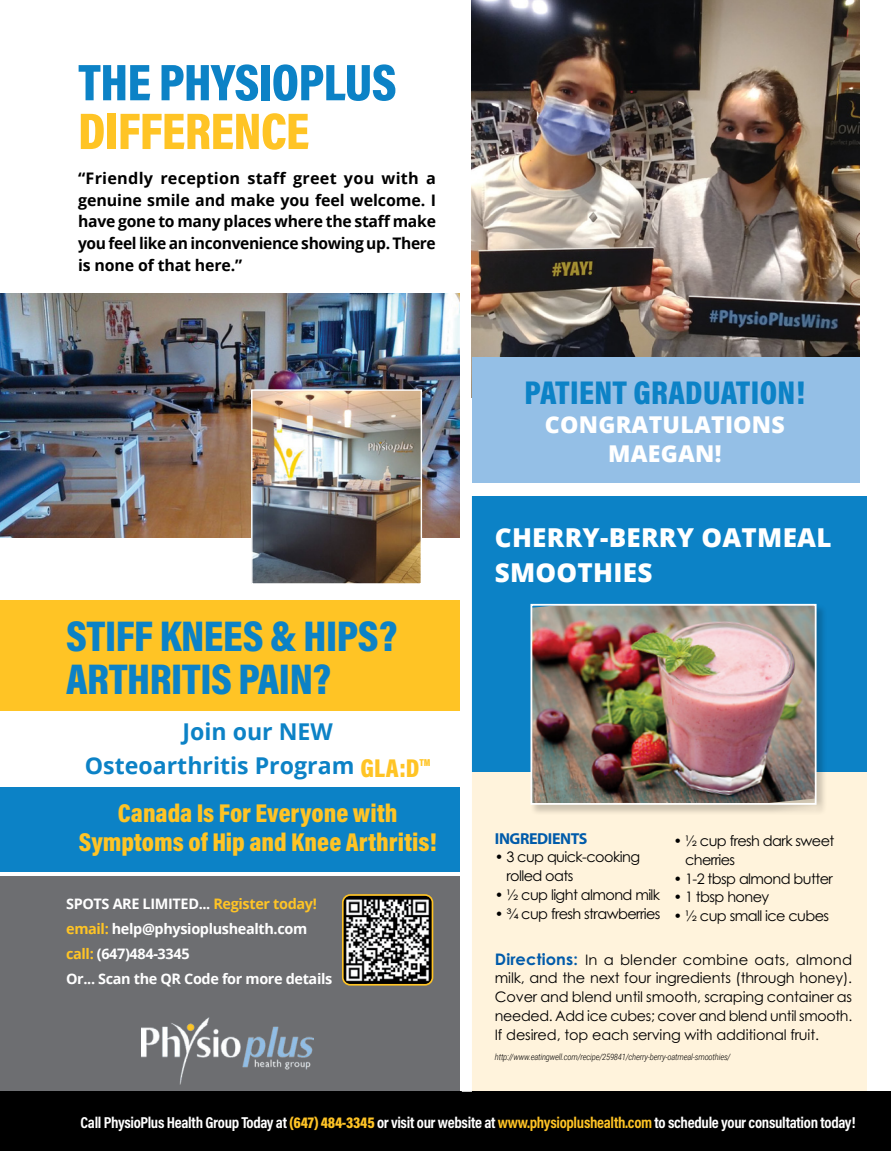
<style>
.page{position:relative;width:891px;height:1151px;background:#fff}
.page>*{position:absolute;margin:0;border:0;box-sizing:border-box;transform-origin:0 0}
.t1{font:900 52.2px "Acumin Pro Cond";letter-spacing:-.01em;color:#0c82c6}
.t2{font:900 52.2px "Acumin Pro Cond";letter-spacing:-.01em;color:#ffc425}
.t3{font:900 43.43px/43px "Acumin Pro Cond";letter-spacing:-.01em;color:#0c82c6}
.t4{font:900 33.3px "Acumin Pro Cond";letter-spacing:.01em;color:#0c82c6}
.t5{font:900 26.1px/28.3px "Acumin Pro Cond";color:#ffc425;text-align:center}
.t6{font:800 26.1px/34.6px "Open Sans";letter-spacing:.01em;color:#fff}
.t7{font:700 23.18px/34.2px "Open Sans";color:#0c82c6;text-align:center}
.t8{font:800 23.18px/29px "Open Sans";letter-spacing:.01em;color:#fff;text-align:center}
.t9{font:700 15.97px/21.6px "Open Sans";letter-spacing:-.025em;color:#000;text-align:justify}
.t10{font:700 15.97px "Acumin Pro Cond";letter-spacing:-.02em;color:#fff}
.t11{font:700 15.97px "Myriad Pro";letter-spacing:-.025em;color:#005baa}
.t12{font:14.4px/18.9px "Century Gothic Pro";letter-spacing:-.04em;color:#000}
.t13{font:700 14.4px/25px "Open Sans";letter-spacing:-.025em;color:#fff}
.t14{font:900 10.12px "Acumin Pro Cond";color:#ffc425}
.t15{font:italic 300 8.78px "Roboto Condensed";letter-spacing:-.025em;color:#000}
.s1{font-family:"Acumin Pro Cond";font-weight:900;font-size:26.1px;color:#ffc425}
.s2{color:#ffc425}
.s3{font-weight:700;font-size:15.97px;color:#005baa}
.s4{font-weight:900;color:#ffc425}
</style>
<div class="page">
<div style="left:472px;top:772px;width:395px;height:337px;background:#fff3dc"></div>
<div style="left:472px;top:497px;width:395px;height:275px;background:#0c82c6"></div>
<div style="left:0;top:875px;width:459px;height:223px;background:#6d6e71"></div>
<div style="left:0;top:787px;width:459px;height:84px;background:#0c82c6"></div>
<div style="left:0;top:600px;width:460px;height:110px;background:#ffc425"></div>
<img style="left:343px;top:897px;width:89px;height:87px">
<div style="left:342px;top:894px;width:91px;height:91px;border:2px solid #ffc425;border-radius:7px"></div>
<img style="left:142px;top:1017px;width:171px;height:66px">
<img style="left:472px;top:0;width:388px;height:358px">
<div style="left:472px;top:358px;width:388px;height:125px;background:#94bfe6"></div>
<div style="left:0;top:1091px;width:891px;height:59px;background:#000"></div>
<img style="left:0;top:293px;width:459px;height:245px">
<img style="left:253px;top:391px;width:167px;height:191px">
<div style="left:251px;top:389px;width:171px;height:195px;border:1px solid #fff"></div>
<div style="left:530px;top:603px;width:297px;height:212px;background:#000;opacity:.2"></div>
<img style="left:533px;top:606px;width:281px;height:195px">
<div style="left:530px;top:603px;width:287px;height:201px;border:2px solid #fff"></div>
<h1 class="t1" style="left:78px;top:48px;width:320px">THE PHYSIOPLUS</h1>
<h1 class="t2" style="left:78px;top:97px;width:233px">DIFFERENCE</h1>
<p class="t9" style="left:78px;top:167px;width:359px">“Friendly reception staff greet you with a genuine smile and make you feel welcome. I have gone to many places where the staff make you feel like an inconvenience showing up. There is none of that here.”</p>
<h2 class="t3" style="left:66px;top:613px;width:333px">STIFF KNEES &amp; HIPS?<br>ARTHRITIS PAIN?</h2>
<h3 class="t7" style="left:85px;top:713px;width:336px">Join our NEW<br>Osteoarthritis Program <span class="s1">GLA:D</span></h3>
<p class="t14" style="left:419px;top:756px;width:13px">TM</p>
<h3 class="t5" style="left:79px;top:798px;width:359px">Canada Is For Everyone with<br>Symptoms of Hip and Knee Arthritis!</h3>
<p class="t13" style="left:66px;top:890px;width:268px">SPOTS ARE LIMITED... <span class="s2">Register today! email:</span> help@physioplushealth.com <span class="s2">call:</span> (647)484-3345<br>Or... Scan the QR Code for more details</p>
<h3 class="t4" style="left:525px;top:370px;width:282px">PATIENT GRADUATION!</h3>
<h3 class="t8" style="left:545px;top:408px;width:241px">CONGRATULATIONS<br>MAEGAN!</h3>
<h3 class="t6" style="left:495px;top:519px;width:338px">CHERRY-BERRY OATMEAL<br>SMOOTHIES</h3>
<p class="t11" style="left:495px;top:827px;width:94px">INGREDIENTS</p>
<p class="t12" style="left:506px;top:847px;width:135px;text-indent:-12px">• 3 cup quick-cooking rolled oats</p>
<p class="t12" style="left:495px;top:885px;width:167px">• ½ cup light almond milk</p>
<p class="t12" style="left:495px;top:903px;width:167px">• ¾ cup fresh strawberries</p>
<p class="t12" style="left:685px;top:831px;width:151px;text-indent:-12px">• ½ cup fresh dark sweet cherries</p>
<p class="t12" style="left:674px;top:868px;width:161px">• 1-2 tbsp almond butter</p>
<p class="t12" style="left:674px;top:887px;width:97px">• 1 tbsp honey</p>
<p class="t12" style="left:674px;top:906px;width:157px">• ½ cup small ice cubes</p>
<p class="t12" style="left:495px;top:949px;width:359px;text-align:justify"><span class="s3">Directions:</span> In a blender combine oats, almond milk, and the next four ingredients (through honey).<br>Cover and blend until smooth, scraping container as needed. Add ice cubes; cover and blend until smooth.<br>If desired, top each serving with additional fruit.</p>
<p class="t15" style="left:495px;top:1050px;width:237px">http://www.eatingwell.com/recipe/259841/cherry-berry-oatmeal-smoothies/</p>
<p class="t10" style="left:81px;top:1111px;width:776px">Call PhysioPlus Health Group Today at <span class="s4">(647) 484-3345</span> or visit our website at <span class="s2">www.physioplushealth.com</span> to schedule your consultation today!</p>
</div>
